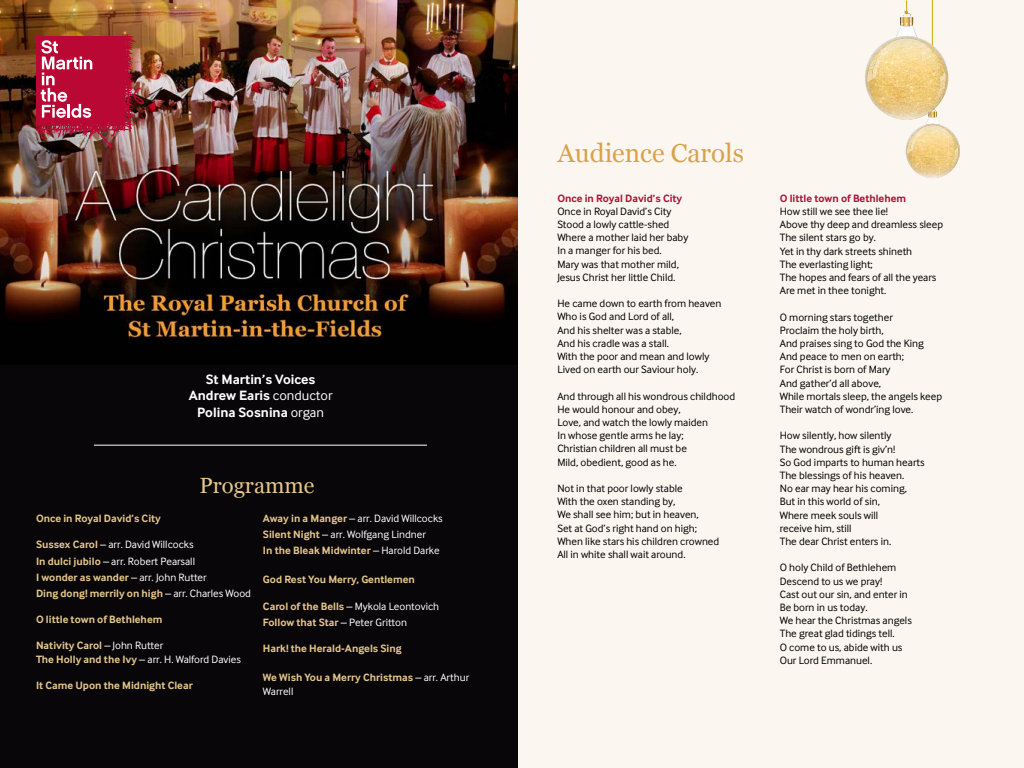
<style>
.page{position:relative;width:1024px;height:768px;background:#fff}
.page>*{position:absolute;margin:0;border:0;box-sizing:border-box;transform-origin:0 0}
.t1{font:26px "Georgia";color:#d8a24c}
.t2{font:22px "Georgia";color:#e4c58c}
.t3{font:700 14px/16.8px "Inter Face";color:#fff;text-align:center}
.t4{font:11px/13.2px "Inter Face";color:#000}
.t5{font:11px/16px "Inter Face";color:#fff}
.t6{font:700 11px/13.2px "Inter Face";color:#e4c58c}
.t7{font:700 11px "Inter Face";color:#af113a}
.s1{font-weight:400}
.s2{font-weight:700;color:#e4c58c}
.s3{font-weight:400;color:#fff}
</style>
<div class="page">
<div style="left:343px;top:0;width:681px;height:768px;background:#fbf7f0"></div>
<div style="left:0;top:0;width:518px;height:768px;background:#080609"></div>
<img style="left:0;top:1px;width:518px;height:337px">
<img style="left:36px;top:36px;width:109px;height:113px">
<img style="left:865px;top:62px;width:3px;height:32px">
<svg style="left:868px;top:0;width:92px;height:178px"></svg>
<hr style="left:94px;top:445px;width:333px;height:1px;background:#fff">
<p class="t3" style="left:189px;top:370px;width:145px">St Martin’s Voices<br>Andrew Earis <span class="s1">conductor<br></span>Polina Sosnina <span class="s1">organ</span></p>
<h2 class="t2" style="left:199px;top:469px;width:116px">Programme</h2>
<p class="t6" style="left:36px;top:512px;width:126px">Once in Royal David’s City</p>
<p class="t5" style="left:36px;top:537px;width:217px"><span class="s2">Sussex Carol</span> – arr. David Willcocks<br><span class="s2">In dulci jubilo</span> – arr. Robert Pearsall<br><span class="s2">I wonder as wander</span> – arr. John Rutter<br><span class="s2">Ding dong! merrily on high</span> – arr. Charles Wood</p>
<p class="t6" style="left:36px;top:613px;width:128px">O little town of Bethlehem</p>
<p class="t5" style="left:36px;top:639px;width:206px;line-height:13.2px"><span class="s2">Nativity Carol</span> – John Rutter<br><span class="s2">The Holly and the Ivy</span> – arr. H. Walford Davies</p>
<p class="t6" style="left:36px;top:679px;width:158px">It Came Upon the Midnight Clear</p>
<p class="t5" style="left:263px;top:510px;width:181px"><span class="s2">Away in a Manger</span> – arr. David Willcocks<br><span class="s2">Silent Night</span> – arr. Wolfgang Lindner<br><span class="s2">In the Bleak Midwinter</span> – Harold Darke</p>
<p class="t6" style="left:263px;top:573px;width:153px">God Rest You Merry, Gentlemen</p>
<p class="t5" style="left:263px;top:598px;width:178px"><span class="s2">Carol of the Bells</span> – Mykola Leontovich<br><span class="s2">Follow that Star</span> – Peter Gritton</p>
<p class="t6" style="left:263px;top:642px;width:140px">Hark! the Herald-Angels Sing</p>
<p class="t6" style="left:263px;top:671px;width:208px">We Wish You a Merry Christmas <span class="s3">– arr. Arthur<br>Warrell</span></p>
<h1 class="t1" style="left:557px;top:134px;width:188px">Audience Carols</h1>
<p class="t7" style="left:557px;top:192px;width:126px">Once in Royal David’s City</p>
<p class="t4" style="left:557px;top:205px;width:133px">Once in Royal David’s City<br>Stood a lowly cattle-shed<br>Where a mother laid her baby<br>In a manger for his bed.<br>Mary was that mother mild,<br>Jesus Christ her little Child.</p>
<p class="t4" style="left:557px;top:297px;width:166px">He came down to earth from heaven<br>Who is God and Lord of all,<br>And his shelter was a stable,<br>And his cradle was a stall.<br>With the poor and mean and lowly<br>Lived on earth our Saviour holy.</p>
<p class="t4" style="left:557px;top:389px;width:179px">And through all his wondrous childhood<br>He would honour and obey,<br>Love, and watch the lowly maiden<br>In whose gentle arms he lay;<br>Christian children all must be<br>Mild, obedient, good as he.</p>
<p class="t4" style="left:557px;top:482px;width:163px">Not in that poor lowly stable<br>With the oxen standing by,<br>We shall see him; but in heaven,<br>Set at God’s right hand on high;<br>When like stars his children crowned<br>All in white shall wait around.</p>
<p class="t7" style="left:780px;top:192px;width:128px">O little town of Bethlehem</p>
<p class="t4" style="left:780px;top:205px;width:165px">How still we see thee lie!<br>Above thy deep and dreamless sleep<br>The silent stars go by.<br>Yet in thy dark streets shineth<br>The everlasting light;<br>The hopes and fears of all the years<br>Are met in thee tonight.</p>
<p class="t4" style="left:780px;top:310px;width:164px">O morning stars together<br>Proclaim the holy birth,<br>And praises sing to God the King<br>And peace to men on earth;<br>For Christ is born of Mary<br>And gather’d all above,<br>While mortals sleep, the angels keep<br>Their watch of wondr’ing love.</p>
<p class="t4" style="left:780px;top:429px;width:146px">How silently, how silently<br>The wondrous gift is giv’n!<br>So God imparts to human hearts<br>The blessings of his heaven.<br>No ear may hear his coming,<br>But in this world of sin,<br>Where meek souls will<br>receive him, still<br>The dear Christ enters in.</p>
<p class="t4" style="left:780px;top:561px;width:134px">O holy Child of Bethlehem<br>Descend to us we pray!<br>Cast out our sin, and enter in<br>Be born in us today.<br>We hear the Christmas angels<br>The great glad tidings tell.<br>O come to us, abide with us<br>Our Lord Emmanuel.</p>
</div>
